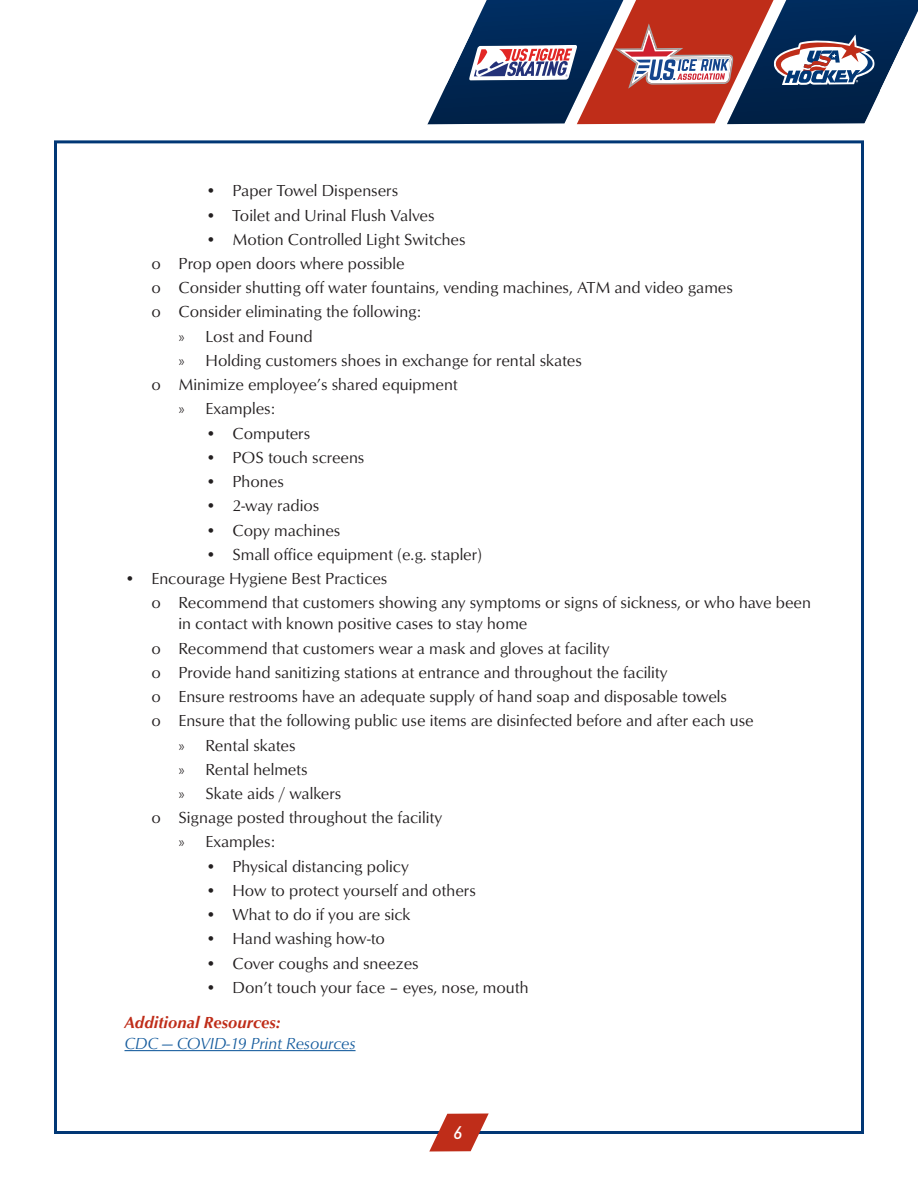
<style>
.page{position:relative;width:918px;height:1188px;background:#fff}
.page>*{position:absolute;margin:0;border:0;box-sizing:border-box;transform-origin:0 0}
.t1{font:italic 500 18px "DIN";color:#fff}
.t2{font:16.5px/24.3px "Opus";color:#231f20}
.t3{font:italic 16.5px "Opus";color:#175d9e}
.t4{font:italic 700 16.5px "Opus";color:#bf2d19}
</style>
<div class="page">
<svg style="left:427px;top:0;width:491px;height:125px"></svg>
<hr style="left:124px;top:1050px;width:232px;height:1px;background:#175d9e">
<svg style="left:429px;top:1113px;width:60px;height:39px"></svg>
<p class="t2" style="left:206px;top:179px;width:194px">• Paper Towel Dispensers</p>
<p class="t2" style="left:206px;top:203px;width:231px">• Toilet and Urinal Flush Valves</p>
<p class="t2" style="left:206px;top:227px;width:262px">• Motion Controlled Light Switches</p>
<p class="t2" style="left:151px;top:251px;width:255px">o Prop open doors where possible</p>
<p class="t2" style="left:151px;top:276px;width:583px">o Consider shutting off water fountains, vending machines, ATM and video games</p>
<p class="t2" style="left:151px;top:300px;width:271px">o Consider eliminating the following:</p>
<p class="t2" style="left:178px;top:324px;width:136px">» Lost and Found</p>
<p class="t2" style="left:178px;top:348px;width:405px">» Holding customers shoes in exchange for rental skates</p>
<p class="t2" style="left:151px;top:373px;width:308px">o Minimize employee’s shared equipment</p>
<p class="t2" style="left:178px;top:397px;width:98px">» Examples:</p>
<p class="t2" style="left:205px;top:421px;width:106px">• Computers</p>
<p class="t2" style="left:205px;top:445px;width:160px">• POS touch screens</p>
<p class="t2" style="left:205px;top:470px;width:80px">• Phones</p>
<p class="t2" style="left:205px;top:494px;width:115px">• 2-way radios</p>
<p class="t2" style="left:205px;top:518px;width:136px">• Copy machines</p>
<p class="t2" style="left:205px;top:542px;width:278px">• Small office equipment (e.g. stapler)</p>
<p class="t2" style="left:151px;top:566px;width:661px;text-indent:-27px">• Encourage Hygiene Best Practices<br>o Recommend that customers showing any symptoms or signs of sickness, or who have been</p>
<p class="t2" style="left:178px;top:612px;width:350px">in contact with known positive cases to stay home</p>
<p class="t2" style="left:151px;top:636px;width:460px">o Recommend that customers wear a mask and gloves at facility</p>
<p class="t2" style="left:151px;top:660px;width:518px">o Provide hand sanitizing stations at entrance and throughout the facility</p>
<p class="t2" style="left:151px;top:684px;width:577px">o Ensure restrooms have an adequate supply of hand soap and disposable towels</p>
<p class="t2" style="left:151px;top:709px;width:604px">o Ensure that the following public use items are disinfected before and after each use</p>
<p class="t2" style="left:178px;top:733px;width:119px">» Rental skates</p>
<p class="t2" style="left:178px;top:757px;width:131px">» Rental helmets</p>
<p class="t2" style="left:178px;top:781px;width:164px">» Skate aids / walkers</p>
<p class="t2" style="left:151px;top:806px;width:292px">o Signage posted throughout the facility</p>
<p class="t2" style="left:178px;top:830px;width:98px">» Examples:</p>
<p class="t2" style="left:205px;top:854px;width:205px">• Physical distancing policy</p>
<p class="t2" style="left:205px;top:878px;width:272px">• How to protect yourself and others</p>
<p class="t2" style="left:205px;top:903px;width:207px">• What to do if you are sick</p>
<p class="t2" style="left:205px;top:927px;width:181px">• Hand washing how-to</p>
<p class="t2" style="left:205px;top:951px;width:215px">• Cover coughs and sneezes</p>
<p class="t2" style="left:205px;top:975px;width:325px">• Don’t touch your face – eyes, nose, mouth</p>
<p class="t4" style="left:124px;top:1013px;width:157px">Additional Resources:</p>
<p class="t3" style="left:124px;top:1034px;width:233px">CDC — COVID-19 Print Resources</p>
<p class="t1" style="left:454px;top:1121px;width:11px">6</p>
</div>
